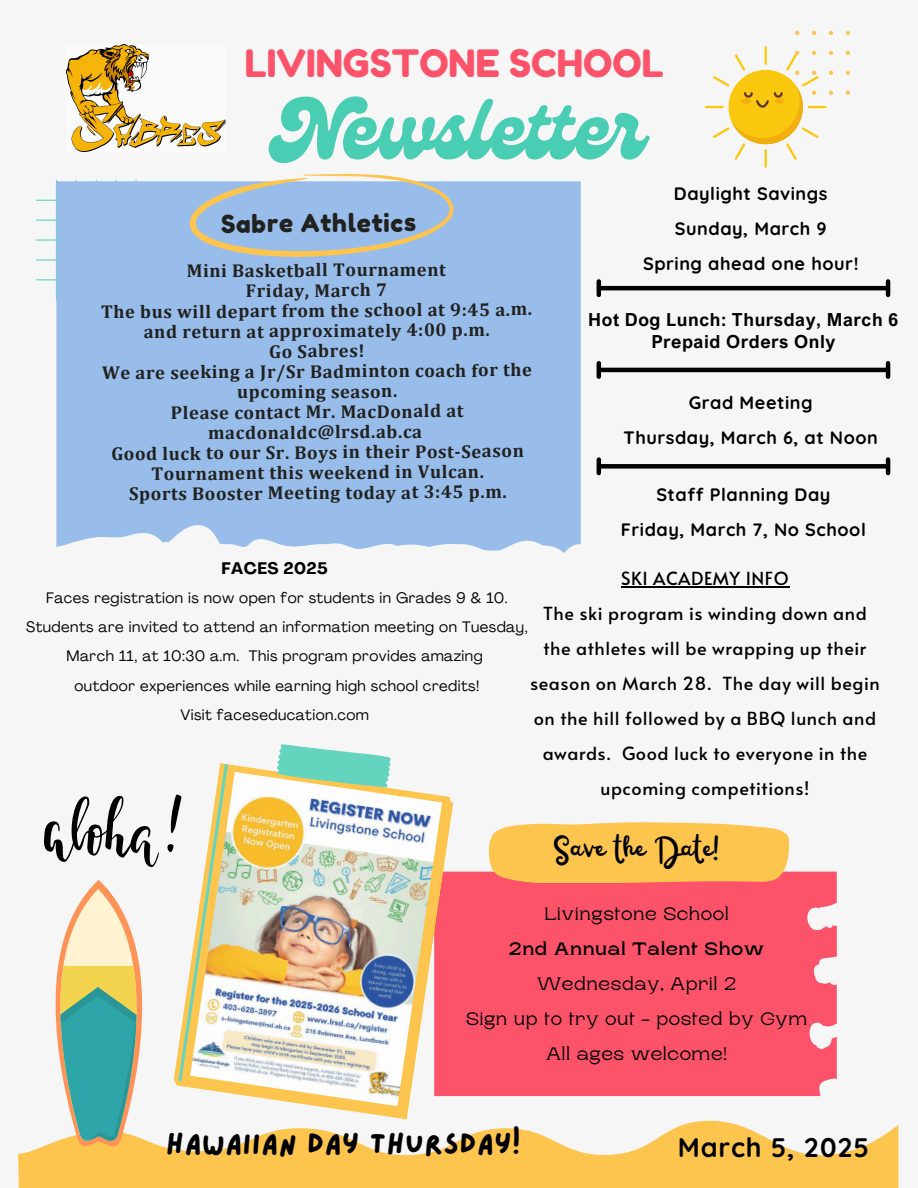
<style>
.page{position:relative;width:918px;height:1188px;background:#f6f6f6}
.page>*{position:absolute;margin:0;border:0;box-sizing:border-box;transform-origin:0 0}
.t1{font:84.6px "Genty";color:#49cdb3}
.t2{font:37.65px "Fredoka One";color:#fc536a}
.t3{font:31.5px "Railey";letter-spacing:.03em;color:#000}
.t4{font:28.5px "Lazydog";letter-spacing:.03em;color:#000}
.t5{font:700 27px "Quicksand";letter-spacing:.03em;color:#000}
.t6{font:24.75px "Fredoka One";letter-spacing:.02em;color:#21211f}
.t7{font:700 18.6px/20.2px "Cambria";letter-spacing:.02em;color:#21211f;text-align:center}
.t8{font:18px/34.8px "Alata";letter-spacing:.03em;color:#000;text-align:center}
.t9{font:700 18px/34.8px "Quicksand";letter-spacing:.03em;color:#000;text-align:center}
.t10{font:18px "Rasputin";letter-spacing:.03em;color:#000}
.t11{font:700 18px/21.3px "Arial Nova";letter-spacing:.03em;color:#000;text-align:center}
.t12{font:700 18px "Rasputin";letter-spacing:.03em;color:#000}
.t13{font:700 16.5px "Agrandir";letter-spacing:.03em;color:#000}
.t14{font:15px/29.2px "Agrandir";letter-spacing:.03em;color:#000;text-align:center}
</style>
<div class="page">
<svg style="left:36px;top:180px;width:101px;height:120px"></svg>
<div style="left:56px;top:181px;width:525px;height:372px;background:#98bdea"></div>
<hr style="left:73px;top:224px;width:489px;height:4px;background:#98bdea">
<hr style="left:73px;top:262px;width:489px;height:4px;background:#98bdea">
<hr style="left:73px;top:300px;width:489px;height:4px;background:#98bdea">
<hr style="left:73px;top:338px;width:489px;height:4px;background:#98bdea">
<hr style="left:73px;top:376px;width:489px;height:3px;background:#98bdea">
<hr style="left:73px;top:414px;width:489px;height:3px;background:#98bdea">
<hr style="left:73px;top:451px;width:489px;height:4px;background:#98bdea">
<hr style="left:73px;top:489px;width:489px;height:4px;background:#98bdea">
<div style="left:454px;top:872px;width:383px;height:224px;background:#fc536a"></div>
<hr style="left:448px;top:889px;width:352px;height:3px;background:#fc536a">
<hr style="left:448px;top:953px;width:352px;height:2px;background:#fc536a">
<hr style="left:448px;top:1016px;width:352px;height:3px;background:#fc536a">
<hr style="left:448px;top:1080px;width:352px;height:2px;background:#fc536a">
<svg style="left:220px;top:763px;width:230px;height:351px"></svg>
<img style="left:228px;top:772px;width:214px;height:334px">
<svg style="left:275px;top:744px;width:118px;height:50px"></svg>
<svg style="left:488px;top:822px;width:300px;height:61px;background:#fdc457"></svg>
<svg style="left:846px;top:51px;width:4px;height:4px"></svg>
<svg style="left:846px;top:71px;width:4px;height:4px"></svg>
<svg style="left:829px;top:31px;width:4px;height:4px"></svg>
<svg style="left:812px;top:31px;width:4px;height:4px"></svg>
<svg style="left:795px;top:31px;width:4px;height:4px"></svg>
<svg style="left:846px;top:31px;width:4px;height:4px"></svg>
<svg style="left:846px;top:91px;width:4px;height:4px"></svg>
<svg style="left:189px;top:174px;width:265px;height:83px;background:#aac2d8"></svg>
<svg style="left:18px;top:1121px;width:881px;height:67px;fill:#fec54e"></svg>
<img style="left:66px;top:45px;width:160px;height:106px">
<svg style="left:705px;top:46px;width:128px;height:122px"></svg>
<hr style="left:600px;top:286px;width:287px;height:4px;background:#000">
<hr style="left:597px;top:281px;width:4px;height:14px;background:#000">
<hr style="left:886px;top:281px;width:4px;height:14px;background:#000">
<hr style="left:600px;top:368px;width:287px;height:4px;background:#000">
<hr style="left:597px;top:363px;width:4px;height:14px;background:#000">
<hr style="left:886px;top:363px;width:4px;height:14px;background:#000">
<div style="left:600px;top:464px;width:287px;height:5px;background:#000"></div>
<hr style="left:597px;top:460px;width:4px;height:13px;background:#000">
<hr style="left:886px;top:460px;width:4px;height:13px;background:#000">
<svg style="left:24px;top:764px;width:204px;height:383px"></svg>
<hr style="left:621px;top:587px;width:168px;height:1px;background:#000">
<p class="t2" style="left:245px;top:40px;width:421px">LIVINGSTONE SCHOOL</p>
<h2 class="t1" style="left:273px;top:81px;width:373px">Newsletter</h2>
<p class="t9" style="left:643px;top:176px;width:217px">Daylight Savings<br>Sunday, March 9<br>Spring ahead one hour!</p>
<p class="t6" style="left:221px;top:208px;width:197px">Sabre Athletics</p>
<h1 class="t7" style="left:101px;top:260px;width:433px">Mini Basketball Tournament<br>Friday, March 7<br>The bus will depart from the school at 9:45 a.m. and return at approximately 4:00 p.m.<br>Go Sabres!<br>We are seeking a Jr/Sr Badminton coach for the upcoming season.<br>Please contact Mr. MacDonald at macdonaldc@lrsd.ab.ca<br>Good luck to our Sr. Boys in their Post-Season<br>Tournament this weekend in Vulcan.<br>Sports Booster Meeting today at 3:45 p.m.</h1>
<p class="t11" style="left:588px;top:309px;width:312px">Hot Dog Lunch: Thursday, March 6<br>Prepaid Orders Only</p>
<h5 class="t9" style="left:624px;top:385px;width:256px">Grad Meeting<br>Thursday, March 6, at Noon</h5>
<h6 class="t9" style="left:621px;top:477px;width:246px">Staff Planning Day<br>Friday, March 7, No School</h6>
<h6 class="t13" style="left:221px;top:561px;width:108px">FACES 2025</h6>
<p class="t14" style="left:46px;top:585px;width:463px">Faces registration is now open for students in Grades 9 &amp; 10.</p>
<p class="t14" style="left:26px;top:614px;width:503px">Students are invited to attend an information meeting on Tuesday,<br>March 11, at 10:30 a.m. This program provides amazing</p>
<p class="t14" style="left:75px;top:672px;width:406px">outdoor experiences while earning high school credits!<br>Visit faceseducation.com</p>
<p class="t8" style="left:543px;top:561px;width:325px">SKI ACADEMY INFO<br>The ski program is winding down and</p>
<p class="t8" style="left:530px;top:630px;width:351px">the athletes will be wrapping up their season on March 28. The day will begin on the hill followed by a BBQ lunch and awards. Good luck to everyone in the upcoming competitions!</p>
<h6 class="t3" style="left:553px;top:832px;width:170px">Save the Date!</h6>
<p class="t10" style="left:544px;top:904px;width:186px">Livingstone School</p>
<h6 class="t12" style="left:509px;top:939px;width:257px">2nd Annual Talent Show</h6>
<p class="t10" style="left:537px;top:974px;width:200px">Wednesday, April 2</p>
<h6 class="t10" style="left:466px;top:1009px;width:343px">Sign up to try out - posted by Gym</h6>
<p class="t10" style="left:546px;top:1044px;width:183px">All ages welcome!</p>
<p class="t4" style="left:166px;top:1130px;width:356px">HAWAIIAN DAY THURSDAY!</p>
<p class="t5" style="left:678px;top:1130px;width:193px">March 5, 2025</p>
</div>
